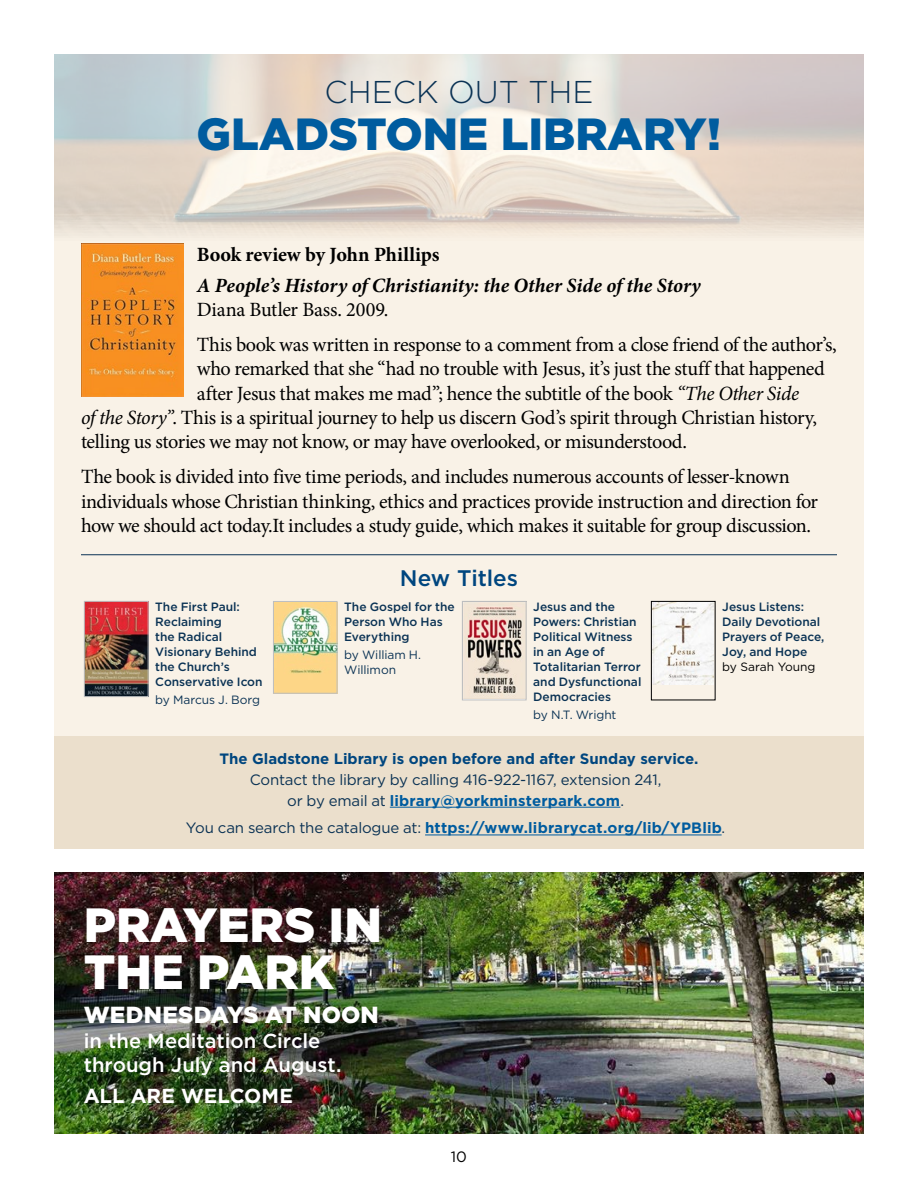
<style>
.page{position:relative;width:918px;height:1188px;background:#fff}
.page>*{position:absolute;margin:0;border:0;box-sizing:border-box;transform-origin:0 0}
.t1{font:900 48px/46.5px "Gotham";color:#fff}
.t2{font:900 45px "Gotham";color:#005c9f}
.t3{font:300 31.5px "Gotham";color:#0a3254}
.t4{font:900 23.25px "Gotham";letter-spacing:.005em;color:#fff}
.t5{font:500 22.5px "Gotham";letter-spacing:-.005em;color:#00467f}
.t6{font:20.25px/24.3px "Minion Pro";letter-spacing:-.025em;color:#000}
.t7{font:italic 700 20.25px "Minion Pro";color:#000}
.t8{font:500 20.25px/24.3px "Gotham";color:#fff}
.t9{font:700 20.25px "Minion Pro";color:#000}
.t10{font:700 20.25px "Gotham";color:#fff}
.t11{font:15px/21px "Gotham";letter-spacing:-.015em;color:#0a3254;text-align:center}
.t12{font:700 15px "Gotham";letter-spacing:.01em;color:#005c9f}
.t13{font:700 15px "Gotham";color:#00467f}
.t14{font:15px "Gotham";color:#000}
.t15{font:500 12px/15px "Gotham";letter-spacing:-.005em;color:#0a3254}
.t16{font:12px/15px "Gotham";letter-spacing:-.01em;color:#0a3254}
.t17{font:12px "Gotham";color:#000}
.s1{font-style:italic}
.s2{font-weight:700;color:#005c9f}
.s3{font-weight:400;color:#0a3254}
</style>
<div class="page">
<div style="left:54px;top:166px;width:810px;height:674px;background:#f9f2e7"></div>
<img style="left:86px;top:603px;width:60px;height:92px">
<div style="left:84px;top:601px;width:64px;height:96px;border:1px solid #bcbec0"></div>
<img style="left:275px;top:603px;width:60px;height:88px">
<div style="left:273px;top:601px;width:64px;height:92px;border:1px solid #bcbec0"></div>
<img style="left:464px;top:603px;width:60px;height:95px">
<div style="left:462px;top:601px;width:64px;height:99px;border:1px solid #bcbec0"></div>
<img style="left:653px;top:603px;width:60px;height:82px">
<div style="left:651px;top:601px;width:64px;height:99px;border:1px solid #000"></div>
<div style="left:54px;top:736px;width:810px;height:113px;background:#ebdfcc"></div>
<hr style="left:390px;top:807px;width:230px;height:1px;background:#005c9f">
<hr style="left:425px;top:835px;width:297px;height:1px;background:#005c9f">
<img style="left:81px;top:244px;width:102px;height:153px">
<img style="left:54px;top:873px;width:810px;height:261px">
<hr style="left:81px;top:554px;width:756px;height:1px;background:#0a3254">
<h3 class="t3" style="left:324px;top:72px;width:271px">CHECK OUT THE</h3>
<h2 class="t2" style="left:197px;top:103px;width:526px">GLADSTONE LIBRARY!</h2>
<p class="t9" style="left:197px;top:240px;width:244px">Book review by John Phillips</p>
<p class="t7" style="left:197px;top:271px;width:505px">A People’s History of Christianity: the Other Side of the Story</p>
<p class="t6" style="left:197px;top:292px;width:642px;line-height:35.1px">Diana Butler Bass. 2009.<br>This book was written in response to a comment from a close friend of the author’s,</p>
<p class="t6" style="left:197px;top:357px;width:629px">who remarked that she “had no trouble with Jesus, it’s just the stuff that happened</p>
<p class="t6" style="left:197px;top:381px;width:604px">after Jesus that makes me mad”; hence the subtitle of the book <span class="s1">“The Other Side</span></p>
<p class="t6" style="left:81px;top:405px;width:738px"><span class="s1">of the Story”</span>. This is a spiritual journey to help us discern God’s spirit through Christian history,</p>
<p class="t6" style="left:81px;top:430px;width:608px">telling us stories we may not know, or may have overlooked, or misunderstood.</p>
<p class="t6" style="left:81px;top:465px;width:739px">The book is divided into five time periods, and includes numerous accounts of lesser-known individuals whose Christian thinking, ethics and practices provide instruction and direction for how we should act today.It includes a study guide, which makes it suitable for group discussion.</p>
<p class="t5" style="left:400px;top:563px;width:120px">New Titles</p>
<p class="t15" style="left:155px;top:599px;width:109px">The First Paul:<br>Reclaiming<br>the Radical<br>Visionary Behind the Church’s<br>Conservative Icon</p>
<p class="t16" style="left:155px;top:692px;width:106px">by Marcus J. Borg</p>
<p class="t15" style="left:344px;top:599px;width:112px">The Gospel for the<br>Person Who Has<br>Everything</p>
<p class="t16" style="left:344px;top:647px;width:78px">by William H.<br>Willimon</p>
<p class="t15" style="left:533px;top:599px;width:110px">Jesus and the<br>Powers: Christian<br>Political Witness in an Age of<br>Totalitarian Terror and Dysfunctional<br>Democracies</p>
<p class="t16" style="left:533px;top:707px;width:85px">by N.T. Wright</p>
<p class="t15" style="left:722px;top:599px;width:104px">Jesus Listens:<br>Daily Devotional<br>Prayers of Peace,<br>Joy, and Hope</p>
<p class="t17" style="left:722px;top:659px;width:95px">by Sarah Young</p>
<p class="t13" style="left:219px;top:748px;width:481px">The Gladstone Library is open before and after Sunday service.</p>
<p class="t11" style="left:250px;top:769px;width:413px">Contact the library by calling 416-922-1167, extension 241, or by email at <span class="s2">library@yorkminsterpark.com</span>.</p>
<p class="t12" style="left:186px;top:818px;width:541px"><span class="s3">You can search the catalogue at:</span> https://www.librarycat.org/lib/YPBlib<span class="s3">.</span></p>
<h1 class="t1" style="left:84px;top:901px;width:300px">PRAYERS IN<br>THE PARK</h1>
<p class="t4" style="left:84px;top:999px;width:297px">WEDNESDAYS AT NOON</p>
<p class="t8" style="left:84px;top:1028px;width:259px">in the Meditation Circle through July and August.</p>
<p class="t10" style="left:84px;top:1082px;width:211px">ALL ARE WELCOME</p>
<p class="t14" style="left:451px;top:1147px;width:18px">10</p>
</div>
